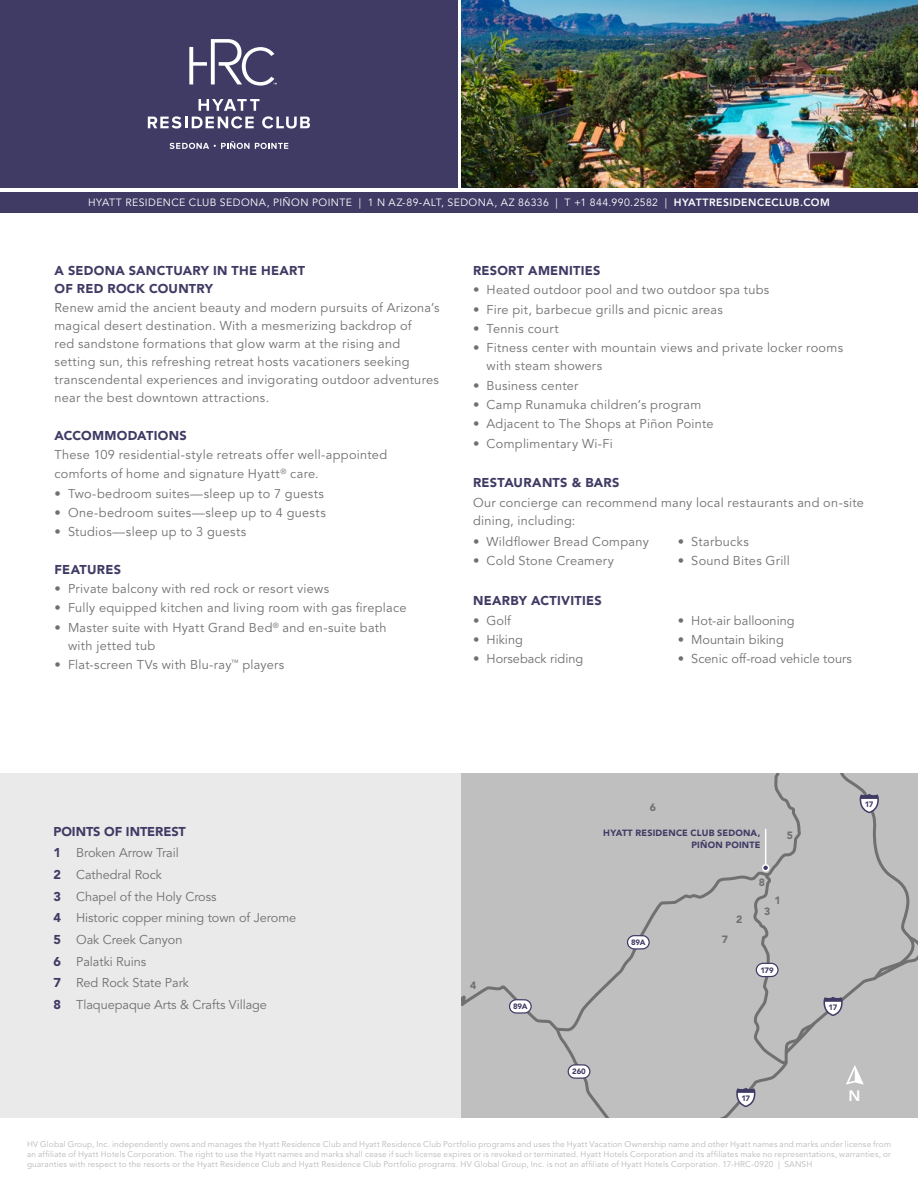
<style>
.page{position:relative;width:918px;height:1188px;background:#fff}
.page>*{position:absolute;margin:0;border:0;box-sizing:border-box;transform-origin:0 0}
.t1{font:800 15px "Avenir LT Std";color:#fff}
.t2{font:12.75px/18px "Avenir LT Std";letter-spacing:.02em;color:#707070}
.t3{font:12.75px/21.6px "Avenir LT Std";letter-spacing:-.005em;color:#707070}
.t4{font:900 12.75px/18px "Avenir LT Std";letter-spacing:.02em;color:#403b65}
.t5{font:12.75px "Avenir";letter-spacing:.025em;color:#707070}
.t6{font:12.75px "Avenir LT Std";color:#707070}
.t7{font:10.5px "Avenir LT Std";letter-spacing:.045em;color:#fff}
.t8{font:900 10.5px "Avenir LT Std";color:#707070}
.t9{font:900 9px/12px "Avenir LT Std";letter-spacing:.02em;color:#403b65;text-align:right}
.t10{font:8.25px/9.9px "Avenir LT Std";letter-spacing:.02em;color:#b8b8b8;text-align:justify}
.t11{font:900 7.8px "Avenir LT Std";letter-spacing:-.055em;color:#403b65}
.s1{font-weight:800}
.s2{font-family:"Avenir LT Std"}
.s3{font-weight:900;color:#403b65}
</style>
<div class="page">
<div style="left:0;top:0;width:458px;height:188px;background:#403b65"></div>
<img style="left:462px;top:0;width:456px;height:188px">
<svg style="left:170px;top:141px;width:118px;height:8px"></svg>
<svg style="left:148px;top:99px;width:162px;height:30px"></svg>
<svg style="left:189px;top:39px;width:88px;height:47px"></svg>
<div style="left:0;top:192px;width:918px;height:20px;background:#403b65"></div>
<div style="left:802px;top:773px;width:116px;height:345px;background:#bfbfbf"></div>
<svg style="left:873px;top:933px;width:45px;height:47px;background:#b2b2b2"></svg>
<div style="left:460px;top:773px;width:342px;height:345px;background:#bfbfbf"></div>
<hr style="left:765px;top:829px;width:1px;height:36px;background:#fff">
<div style="left:762px;top:864px;width:7px;height:8px;border:2px solid #fff;border-radius:50%"></div>
<div style="left:0;top:772px;width:460px;height:347px;background:#eaeaea"></div>
<div style="left:0;top:700px;width:918px;height:73px;background:#fff"></div>
<svg style="left:751px;top:865px;width:66px;height:202px;background:#b9b9b9"></svg>
<svg style="left:626px;top:934px;width:24px;height:16px"></svg>
<svg style="left:508px;top:999px;width:24px;height:15px"></svg>
<svg style="left:554px;top:1027px;width:61px;height:91px;background:#bbb"></svg>
<svg style="left:736px;top:1088px;width:20px;height:19px"></svg>
<svg style="left:823px;top:997px;width:20px;height:19px"></svg>
<svg style="left:859px;top:794px;width:20px;height:19px"></svg>
<svg style="left:846px;top:1065px;width:18px;height:20px"></svg>
<p class="t7" style="left:88px;top:197px;width:743px">HYATT RESIDENCE CLUB SEDONA, PIÑON POINTE | 1 N AZ-89-ALT, SEDONA, AZ 86336 | T +1 844.990.2582 | <span class="s1">HYATTRESIDENCECLUB.COM</span></p>
<p class="t4" style="left:55px;top:261px;width:252px">A SEDONA SANCTUARY IN THE HEART<br>OF RED ROCK COUNTRY</p>
<p class="t2" style="left:55px;top:299px;width:387px">Renew amid the ancient beauty and modern pursuits of Arizona’s magical desert destination. With a mesmerizing backdrop of<br>red sandstone formations that glow warm at the rising and setting sun, this refreshing retreat hosts vacationers seeking transcendental experiences and invigorating outdoor adventures near the best downtown attractions.</p>
<p class="t4" style="left:55px;top:426px;width:134px">ACCOMMODATIONS</p>
<p class="t2" style="left:55px;top:445px;width:334px;line-height:19.4px">These 109 residential-style retreats offer well-appointed comforts of home and signature Hyatt<sup>®</sup> care.</p>
<p class="t5" style="left:55px;top:486px;width:271px">• Two-bedroom suites—sleep up to 7 guests</p>
<p class="t5" style="left:55px;top:505px;width:273px">• One-bedroom suites—sleep up to 4 guests</p>
<p class="t5" style="left:55px;top:524px;width:193px"><span class="s2">• Studios</span>—sleep up to 3 guests</p>
<p class="t4" style="left:55px;top:560px;width:68px">FEATURES</p>
<p class="t2" style="left:55px;top:580px;width:276px">• Private balcony with red rock or resort views</p>
<p class="t2" style="left:55px;top:599px;width:354px">• Fully equipped kitchen and living room with gas fireplace</p>
<p class="t2" style="left:68px;top:619px;width:320px;text-indent:-14px">• Master suite with Hyatt Grand Bed<sup>®</sup> and en-suite bath with jetted tub</p>
<p class="t2" style="left:55px;top:656px;width:231px">• Flat-screen TVs with Blu-ray<sup>™</sup> players</p>
<p class="t4" style="left:473px;top:261px;width:129px">RESORT AMENITIES</p>
<p class="t2" style="left:473px;top:281px;width:298px">• Heated outdoor pool and two outdoor spa tubs</p>
<p class="t2" style="left:473px;top:301px;width:251px">• Fire pit, barbecue grills and picnic areas</p>
<p class="t2" style="left:473px;top:320px;width:87px">• Tennis court</p>
<p class="t2" style="left:487px;top:339px;width:358px;text-indent:-14px">• Fitness center with mountain views and private locker rooms with steam showers</p>
<p class="t2" style="left:473px;top:377px;width:107px">• Business center</p>
<p class="t2" style="left:473px;top:396px;width:230px">• Camp Runamuka children’s program</p>
<p class="t2" style="left:473px;top:415px;width:242px">• Adjacent to The Shops at Piñon Pointe</p>
<p class="t2" style="left:473px;top:435px;width:142px">• Complimentary Wi-Fi</p>
<p class="t4" style="left:473px;top:474px;width:148px">RESTAURANTS &amp; BARS</p>
<p class="t2" style="left:473px;top:494px;width:392px">Our concierge can recommend many local restaurants and on-site dining, including:</p>
<p class="t2" style="left:473px;top:533px;width:177px">• Wildflower Bread Company</p>
<p class="t2" style="left:473px;top:552px;width:143px">• Cold Stone Creamery</p>
<p class="t4" style="left:473px;top:592px;width:130px">NEARBY ACTIVITIES</p>
<p class="t2" style="left:473px;top:612px;width:39px">• Golf</p>
<p class="t2" style="left:473px;top:631px;width:51px">• Hiking</p>
<p class="t6" style="left:473px;top:652px;width:112px">• Horseback riding</p>
<p class="t2" style="left:678px;top:533px;width:73px">• Starbucks</p>
<p class="t2" style="left:678px;top:552px;width:114px">• Sound Bites Grill</p>
<p class="t6" style="left:678px;top:613px;width:118px">• Hot-air ballooning</p>
<p class="t6" style="left:678px;top:632px;width:108px">• Mountain biking</p>
<p class="t6" style="left:678px;top:652px;width:176px">• Scenic off-road vehicle tours</p>
<p class="t3" style="left:53px;top:821px;width:244px"><span class="s3">POINTS OF INTEREST<br>1</span> Broken Arrow Trail<br><span class="s3">2</span> Cathedral Rock<br><span class="s3">3</span> Chapel of the Holy Cross<br><span class="s3">4</span> Historic copper mining town of Jerome<br><span class="s3">5</span> Oak Creek Canyon<br><span class="s3">6</span> Palatki Ruins<br><span class="s3">7</span> Red Rock State Park<br><span class="s3">8</span> Tlaquepaque Arts &amp; Crafts Village</p>
<p class="t8" style="left:470px;top:979px;width:8px">4</p>
<p class="t11" style="left:513px;top:1002px;width:16px">89A</p>
<p class="t8" style="left:650px;top:801px;width:8px">6</p>
<p class="t9" style="left:603px;top:827px;width:159px">HYATT RESIDENCE CLUB SEDONA,<br>PIÑON POINTE</p>
<p class="t8" style="left:787px;top:829px;width:8px">5</p>
<p class="t11" style="left:631px;top:938px;width:16px">89A</p>
<p class="t8" style="left:722px;top:933px;width:8px">7</p>
<p class="t8" style="left:736px;top:913px;width:8px">2</p>
<p class="t8" style="left:759px;top:876px;width:8px">8</p>
<p class="t8" style="left:774px;top:894px;width:8px">1</p>
<p class="t8" style="left:764px;top:905px;width:8px">3</p>
<p class="t11" style="left:761px;top:965px;width:15px">179</p>
<p class="t11" style="left:572px;top:1067px;width:15px">260</p>
<p class="t11" style="left:741px;top:1093px;width:10px">17</p>
<p class="t11" style="left:865px;top:799px;width:10px">17</p>
<p class="t11" style="left:829px;top:1002px;width:10px">17</p>
<p class="t1" style="left:848px;top:1087px;width:13px">N</p>
<p class="t10" style="left:27px;top:1140px;width:866px">HV Global Group, Inc. independently owns and manages the Hyatt Residence Club and Hyatt Residence Club Portfolio programs and uses the Hyatt Vacation Ownership name and other Hyatt names and marks under license from an affiliate of Hyatt Hotels Corporation. The right to use the Hyatt names and marks shall cease if such license expires or is revoked or terminated. Hyatt Hotels Corporation and its affiliates make no representations, warranties, or guaranties with respect to the resorts or the Hyatt Residence Club and Hyatt Residence Club Portfolio programs. HV Global Group, Inc. is not an affiliate of Hyatt Hotels Corporation. 17-HRC-0920 | SANSH</p>
</div>
